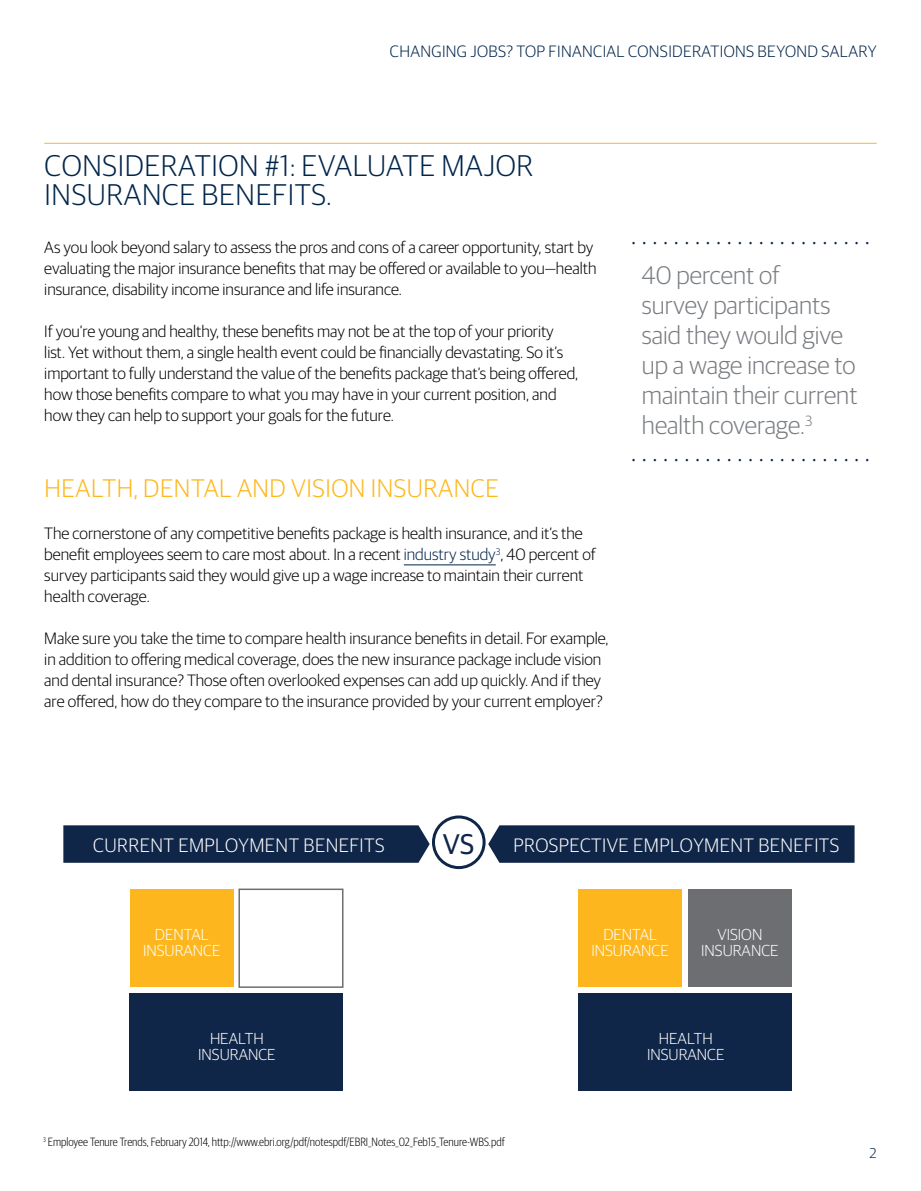
<style>
.page{position:relative;width:921px;height:1191px;background:#fff}
.page>*{position:absolute;margin:0;border:0;box-sizing:border-box;transform-origin:0 0}
.t1{font:300 30px/28.5px "Guardian Sans";letter-spacing:.02em;color:#00254a}
.t2{font:28.5px "Guardian Sans";color:#102649}
.t3{font:300 27px "Myriad Pro";color:#00254a}
.t4{font:300 25.5px/30px "Guardian Sans";color:#797d82}
.t5{font:300 25.5px "Guardian Sans";letter-spacing:.02em;color:#fdb71a}
.t6{font:300 19.5px "Guardian Sans";letter-spacing:.02em;color:#fff}
.t7{font:300 16.5px/21px "Guardian Sans";color:#000}
.t8{font:300 16.5px "Guardian Sans";letter-spacing:.02em;color:#00254a}
.t9{font:300 15.9px/15.9px "Guardian Sans";color:#fff;text-align:center}
.t10{font:300 14.25px "Guardian Sans";color:#00254a}
.t11{font:300 12px "Guardian Sans Cond";color:#000}
.s1{color:#00254a}
</style>
<div class="page">
<hr style="left:44px;top:143px;width:832px;height:1px;background:#fdb71a">
<hr style="left:403px;top:564px;width:92px;height:1px;background:#00254a">
<div style="left:63px;top:825px;width:366px;height:37px;background:#102649"></div>
<div style="left:488px;top:825px;width:366px;height:37px;background:#102649"></div>
<div style="left:432px;top:815px;width:53px;height:53px;border:3px solid #102649;border-radius:50%"></div>
<div style="left:130px;top:992px;width:213px;height:98px;background:#102649"></div>
<div style="left:238px;top:888px;width:105px;height:99px;border:2px solid #6d6e71"></div>
<div style="left:578px;top:992px;width:213px;height:98px;background:#102649"></div>
<div style="left:578px;top:889px;width:103px;height:97px;background:#fdb61d"></div>
<div style="left:130px;top:889px;width:103px;height:97px;background:#fdb61d"></div>
<div style="left:688px;top:889px;width:103px;height:97px;background:#6d6e71"></div>
<p class="t8" style="left:390px;top:40px;width:488px">CHANGING JOBS? TOP FINANCIAL CONSIDERATIONS BEYOND SALARY</p>
<h1 class="t1" style="left:45px;top:149px;width:490px">CONSIDERATION #1: EVALUATE MAJOR<br>INSURANCE BENEFITS.</h1>
<p class="t7" style="left:44px;top:235px;width:553px">As you look beyond salary to assess the pros and cons of a career opportunity, start by evaluating the major insurance benefits that may be offered or available to you—health insurance, disability income insurance and life insurance.</p>
<p class="t7" style="left:44px;top:319px;width:535px">If you’re young and healthy, these benefits may not be at the top of your priority list. Yet without them, a single health event could be financially devastating. So it’s important to fully understand the value of the benefits package that’s being offered, how those benefits compare to what you may have in your current position, and how they can help to support your goals for the future.</p>
<h3 class="t5" style="left:45px;top:471px;width:455px">HEALTH, DENTAL AND VISION INSURANCE</h3>
<p class="t7" style="left:44px;top:522px;width:552px">The cornerstone of any competitive benefits package is health insurance, and it’s the benefit employees seem to care most about. In a recent <span class="s1">industry study</span><sup>3</sup>, 40 percent of survey participants said they would give up a wage increase to maintain their current health coverage.</p>
<p class="t7" style="left:44px;top:627px;width:565px">Make sure you take the time to compare health insurance benefits in detail. For example, in addition to offering medical coverage, does the new insurance package include vision and dental insurance? Those often overlooked expenses can add up quickly. And if they are offered, how do they compare to the insurance provided by your current employer?</p>
<h3 class="t3" style="left:631px;top:220px;width:240px">. . . . . . . . . . . . . . . . . . . . . . .</h3>
<h3 class="t4" style="left:641px;top:258px;width:217px">40 percent of<br>survey participants said they would give up a wage increase to maintain their current health coverage.<sup>3</sup></h3>
<h3 class="t3" style="left:631px;top:436px;width:240px">. . . . . . . . . . . . . . . . . . . . . . .</h3>
<h2 class="t2" style="left:442px;top:823px;width:33px">VS</h2>
<p class="t6" style="left:93px;top:831px;width:293px">CURRENT EMPLOYMENT BENEFITS</p>
<p class="t6" style="left:513px;top:831px;width:327px">PROSPECTIVE EMPLOYMENT BENEFITS</p>
<p class="t9" style="left:143px;top:925px;width:79px">DENTAL<br>INSURANCE</p>
<p class="t9" style="left:701px;top:925px;width:79px">VISION<br>INSURANCE</p>
<p class="t9" style="left:591px;top:925px;width:79px">DENTAL<br>INSURANCE</p>
<p class="t9" style="left:198px;top:1029px;width:79px">HEALTH<br>INSURANCE</p>
<p class="t9" style="left:646px;top:1029px;width:79px">HEALTH<br>INSURANCE</p>
<p class="t11" style="left:43px;top:1133px;width:463px"><sup>3</sup> Employee Tenure Trends, February 2014, http://www.ebri.org/pdf/notespdf/EBRI_Notes_02_Feb15_Tenure-WBS.pdf</p>
<p class="t10" style="left:869px;top:1142px;width:9px">2</p>
</div>
